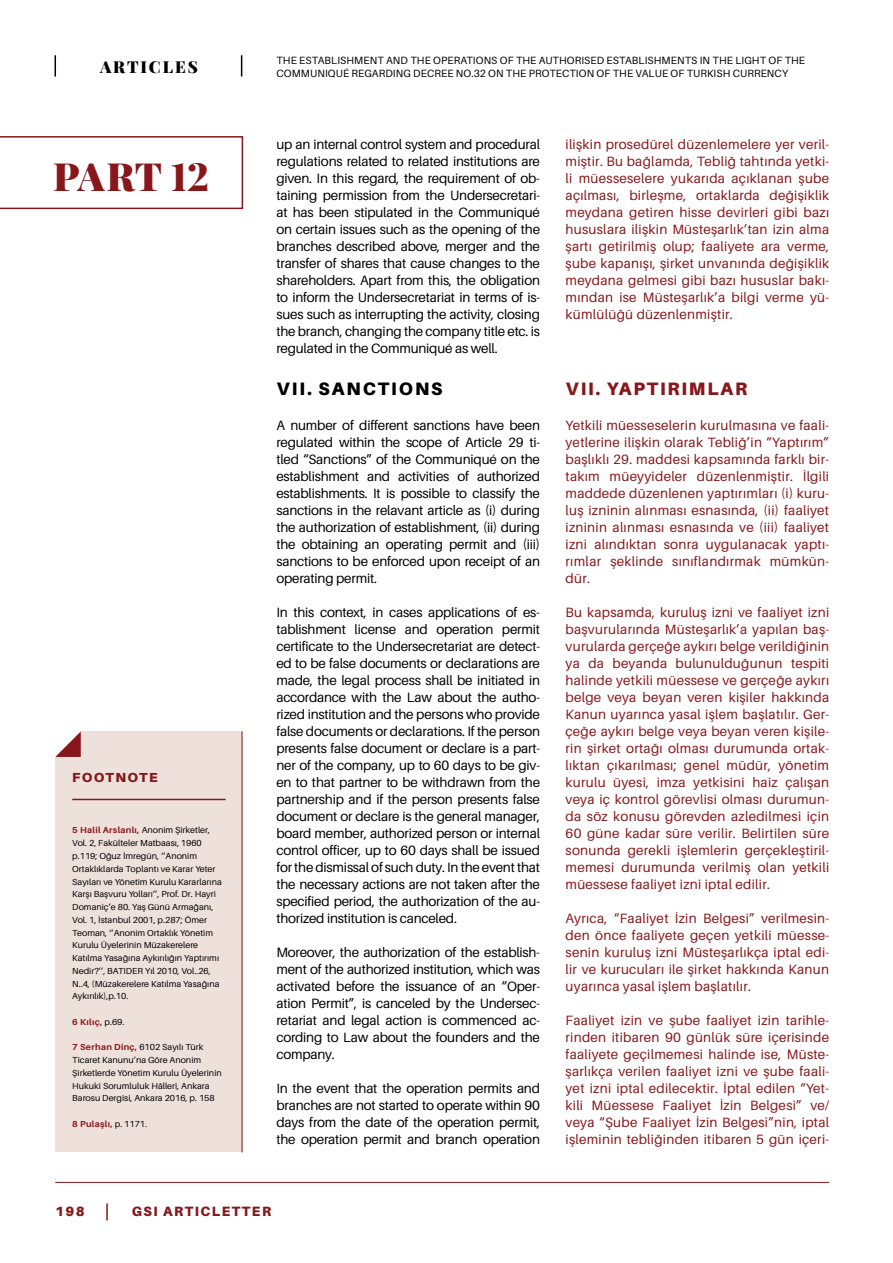
<style>
.page{position:relative;width:893px;height:1263px;background:#fff}
.page>*{position:absolute;margin:0;border:0;box-sizing:border-box;transform-origin:0 0}
.t1{font:900 39px "Playfair Display";letter-spacing:.005em;color:#87171a}
.t2{font:900 18px "Aileron";letter-spacing:.1em;color:#87171a}
.t3{font:900 18px "Aileron";letter-spacing:.11em;color:#000}
.t4{font:900 16.5px "Playfair Display";letter-spacing:.12em;color:#000}
.t5{font:13.5px/17px "Aileron";letter-spacing:-.015em;color:#000;text-align:justify}
.t6{font:13.5px/17px "Aileron";letter-spacing:.02em;color:#87171a;text-align:justify}
.t7{font:900 13.5px "Aileron";letter-spacing:.11em;color:#87171a}
.t8{font:900 13.05px "Aileron";letter-spacing:.1em;color:#87171a}
.t9{font:10.5px/12.8px "Aileron";letter-spacing:.01em;color:#000}
.t10{font:8.7px/12.8px "Aileron";color:#000}
.t11{font:700 8.7px "Aileron";letter-spacing:.03em;color:#87171a}
.s1{font-weight:700;color:#87171a}
.s2{font-weight:400;color:#000}
</style>
<div class="page">
<svg style="left:0;top:136px;width:243px;height:73px"></svg>
<hr style="left:55px;top:1182px;width:774px;height:1px;background:#87171a">
<svg style="left:106px;top:1203px;width:2px;height:17px"></svg>
<svg style="left:55px;top:55px;width:1px;height:22px"></svg>
<svg style="left:241px;top:55px;width:1px;height:22px"></svg>
<div style="left:55px;top:731px;width:187px;height:421px;background:#eee1db"></div>
<hr style="left:72px;top:799px;width:154px;height:1px;background:#87171a">
<svg style="left:55px;top:731px;width:26px;height:26px"></svg>
<hr style="left:242px;top:731px;width:1px;height:421px;background:#87171a">
<p class="t4" style="left:100px;top:54px;width:99px">ARTICLES</p>
<h1 class="t1" style="left:53px;top:146px;width:157px">PART 12</h1>
<p class="t8" style="left:72px;top:770px;width:87px">FOOTNOTE</p>
<p class="t10" style="left:72px;top:824px;width:151px"><span class="s1">5 Halil Arslanlı,</span> Anonim Şirketler, Vol. 2, Fakülteler Matbaası, 1960 p.119; Oğuz İmregün, ‘’Anonim Ortaklıklarda Toplantı ve Karar Yeter Sayıları ve Yönetim Kurulu Kararlarına Karşı Başvuru Yolları’’, Prof. Dr. Hayri Domaniç’e 80. Yaş Günü Armağanı, Vol. 1, İstanbul 2001, p.287; Ömer Teoman, ‘’Anonim Ortaklık Yönetim Kurulu Üyelerinin Müzakerelere Katılma Yasağına Aykırılığın Yaptırımı Nedir?’’, BATIDER Yıl 2010, Vol..26, N..4, (Müzakerelere Katılma Yasağına Aykırılık),p.10.</p>
<p class="t11" style="left:72px;top:1017px;width:54px">6 Kılıç, <span class="s2">p.69.</span></p>
<p class="t10" style="left:72px;top:1041px;width:151px"><span class="s1">7 Serhan Dinç,</span> 6102 Sayılı Türk Ticaret Kanunu’na Göre Anonim Şirketlerde Yönetim Kurulu Üyelerinin Hukuki Sorumluluk Hâlleri, Ankara Barosu Dergisi, Ankara 2016, p. 158</p>
<p class="t11" style="left:72px;top:1119px;width:76px">8 Pulaşlı, <span class="s2">p. 1171.</span></p>
<p class="t9" style="left:276px;top:54px;width:530px">THE ESTABLISHMENT AND THE OPERATIONS OF THE AUTHORISED ESTABLISHMENTS IN THE LIGHT OF THE<br>COMMUNIQUÉ REGARDING DECREE NO.32 ON THE PROTECTION OF THE VALUE OF TURKISH CURRENCY</p>
<p class="t5" style="left:276px;top:136px;width:265px">up an internal control system and procedural regulations related to related institutions are given. In this regard, the requirement of ob&shy;taining permission from the Undersecretari&shy;at has been stipulated in the Communiqué on certain issues such as the opening of the branches described above, merger and the transfer of shares that cause changes to the shareholders. Apart from this, the obligation to inform the Undersecretariat in terms of is&shy;sues such as interrupting the activity, closing the branch, changing the company title etc. is regulated in the Communiqué as well.</p>
<h2 class="t3" style="left:276px;top:379px;width:168px">VII. SANCTIONS</h2>
<p class="t5" style="left:276px;top:416px;width:265px">A number of different sanctions have been regulated within the scope of Article 29 ti&shy;tled “Sanctions” of the Communiqué on the establishment and activities of authorized establishments. It is possible to classify the sanctions in the relavant article as (i) during the authorization of establishment, (ii) during the obtaining an operating permit and (iii) sanctions to be enforced upon receipt of an operating permit.</p>
<p class="t5" style="left:276px;top:604px;width:265px">In this context, in cases applications of es&shy;tablishment license and operation permit certificate to the Undersecretariat are detect&shy;ed to be false documents or declarations are made, the legal process shall be initiated in accordance with the Law about the autho&shy;rized institution and the persons who provide false documents or declarations. If the person presents false document or declare is a part&shy;ner of the company, up to 60 days to be giv&shy;en to that partner to be withdrawn from the partnership and if the person presents false document or declare is the general manager, board member, authorized person or internal control officer, up to 60 days shall be issued for the dismissal of such duty. In the event that the necessary actions are not taken after the specified period, the authorization of the au&shy;thorized institution is canceled.</p>
<p class="t5" style="left:276px;top:944px;width:265px">Moreover, the authorization of the establish&shy;ment of the authorized institution, which was activated before the issuance of an “Oper&shy;ation Permit”, is canceled by the Undersec&shy;retariat and legal action is commenced ac&shy;cording to Law about the founders and the company.</p>
<p class="t5" style="left:276px;top:1080px;width:265px">In the event that the operation permits and branches are not started to operate within 90 days from the date of the operation permit, the operation permit and branch operation</p>
<p class="t6" style="left:566px;top:136px;width:265px">ilişkin prosedürel düzenlemelere yer veril&shy;miştir. Bu bağlamda, Tebliğ tahtında yetki&shy;li müesseselere yukarıda açıklanan şube açılması, birleşme, ortaklarda değişiklik meydana getiren hisse devirleri gibi bazı hususlara ilişkin Müsteşarlık’tan izin alma şartı getirilmiş olup; faaliyete ara verme, şube kapanışı, şirket unvanında değişiklik meydana gelmesi gibi bazı hususlar bakı&shy;mından ise Müsteşarlık’a bilgi verme yü&shy;kümlülüğü düzenlenmiştir.</p>
<h2 class="t2" style="left:566px;top:379px;width:183px">VII. YAPTIRIMLAR</h2>
<p class="t6" style="left:566px;top:416px;width:265px">Yetkili müesseselerin kurulmasına ve faali&shy;yetlerine ilişkin olarak Tebliğ’in “Yaptırım” başlıklı 29. maddesi kapsamında farklı bir&shy;takım müeyyideler düzenlenmiştir. İlgili maddede düzenlenen yaptırımları (i) kuru&shy;luş izninin alınması esnasında, (ii) faaliyet izninin alınması esnasında ve (iii) faaliyet izni alındıktan sonra uygulanacak yaptı&shy;rımlar şeklinde sınıflandırmak mümkün&shy;dür.</p>
<p class="t6" style="left:566px;top:604px;width:265px">Bu kapsamda, kuruluş izni ve faaliyet izni başvurularında Müsteşarlık’a yapılan baş&shy;vurularda gerçeğe aykırı belge verildiğinin ya da beyanda bulunulduğunun tespiti halinde yetkili müessese ve gerçeğe aykırı belge veya beyan veren kişiler hakkında Kanun uyarınca yasal işlem başlatılır. Ger&shy;çeğe aykırı belge veya beyan veren kişile&shy;rin şirket ortağı olması durumunda ortak&shy;lıktan çıkarılması; genel müdür, yönetim kurulu üyesi, imza yetkisini haiz çalışan veya iç kontrol görevlisi olması durumun&shy;da söz konusu görevden azledilmesi için 60 güne kadar süre verilir. Belirtilen süre sonunda gerekli işlemlerin gerçekleştiril&shy;memesi durumunda verilmiş olan yetkili müessese faaliyet izni iptal edilir.</p>
<p class="t6" style="left:566px;top:910px;width:265px">Ayrıca, “Faaliyet İzin Belgesi” verilmesin&shy;den önce faaliyete geçen yetkili müesse&shy;senin kuruluş izni Müsteşarlıkça iptal edi&shy;lir ve kurucuları ile şirket hakkında Kanun uyarınca yasal işlem başlatılır.</p>
<p class="t6" style="left:566px;top:1012px;width:265px">Faaliyet izin ve şube faaliyet izin tarihle&shy;rinden itibaren 90 günlük süre içerisinde faaliyete geçilmemesi halinde ise, Müste&shy;şarlıkça verilen faaliyet izni ve şube faali&shy;yet izni iptal edilecektir. İptal edilen “Yet&shy;kili Müessese Faaliyet İzin Belgesi” ve/ veya “Şube Faaliyet İzin Belgesi”nin, iptal işleminin tebliğinden itibaren 5 gün içeri-</p>
<p class="t7" style="left:55px;top:1203px;width:31px">198</p>
<p class="t7" style="left:132px;top:1203px;width:141px">GSI ARTICLETTER</p>
</div>
